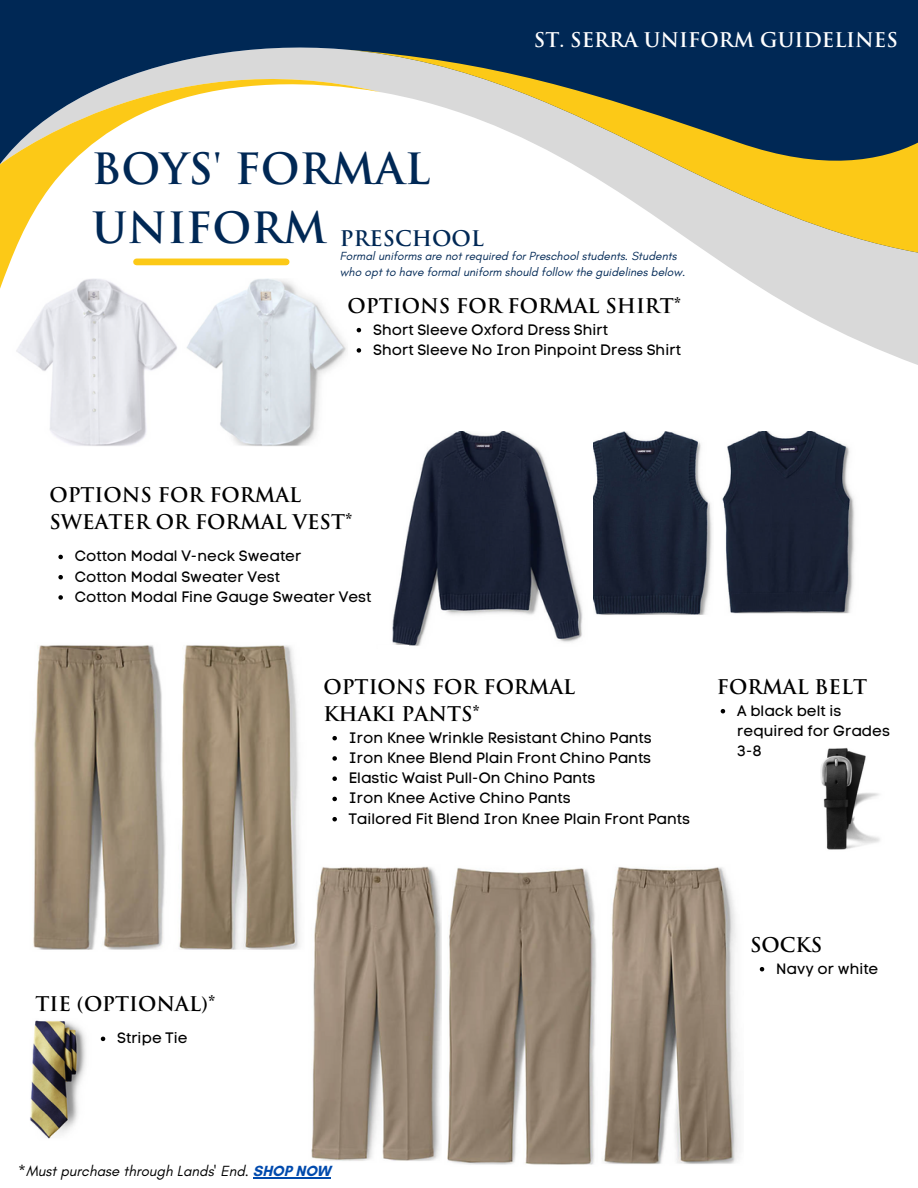
<style>
.page{position:relative;width:918px;height:1188px;background:#fff}
.page>*{position:absolute;margin:0;border:0;box-sizing:border-box;transform-origin:0 0}
.t1{font:700 42px/58.5px "Trajan Pro";color:#002855}
.t2{font:700 21px "Trajan Pro";color:#002855}
.t3{font:700 19.8px/27px "Trajan Pro";color:#000}
.t4{font:700 19.8px "Trajan Pro";color:#fff}
.t5{font:15px/20.2px "Code Pro Normal LC";color:#000}
.t6{font:italic 15px "Glacial Indifference";color:#000}
.t7{font:italic 12px/16px "Glacial Indifference";color:#002855}
.s1{font-weight:700;font-style:normal;color:#004aad}
</style>
<div class="page">
<svg style="left:708px;top:253px;width:210px;height:112px;fill:#d9d9d9"></svg>
<div style="left:0;top:0;width:918px;height:49px;background:#002855"></div>
<svg style="left:0;top:39px;width:381px;height:250px"></svg>
<svg style="left:342px;top:49px;width:576px;height:204px"></svg>
<div style="left:137px;top:259px;width:149px;height:6px;background:#fcc917"></div>
<img style="left:12px;top:278px;width:350px;height:168px">
<img style="left:593px;top:431px;width:119px;height:184px">
<img style="left:392px;top:431px;width:191px;height:215px">
<img style="left:722px;top:431px;width:133px;height:183px">
<img style="left:33px;top:645px;width:133px;height:305px">
<img style="left:179px;top:645px;width:121px;height:305px">
<img style="left:311px;top:866px;width:131px;height:295px">
<img style="left:447px;top:868px;width:149px;height:297px">
<img style="left:602px;top:867px;width:137px;height:297px">
<svg style="left:332px;top:736px;width:5px;height:4px"></svg>
<svg style="left:332px;top:756px;width:5px;height:5px"></svg>
<svg style="left:332px;top:776px;width:5px;height:5px"></svg>
<svg style="left:332px;top:797px;width:5px;height:4px"></svg>
<svg style="left:332px;top:817px;width:5px;height:4px"></svg>
<img style="left:820px;top:748px;width:60px;height:102px">
<svg style="left:721px;top:709px;width:4px;height:4px"></svg>
<img style="left:30px;top:1020px;width:56px;height:119px">
<svg style="left:58px;top:555px;width:5px;height:4px"></svg>
<svg style="left:58px;top:575px;width:5px;height:4px"></svg>
<svg style="left:58px;top:595px;width:5px;height:5px"></svg>
<svg style="left:357px;top:328px;width:4px;height:4px"></svg>
<svg style="left:357px;top:348px;width:4px;height:5px"></svg>
<hr style="left:253px;top:1177px;width:78px;height:1px;background:#004aad">
<svg style="left:760px;top:967px;width:4px;height:4px"></svg>
<svg style="left:101px;top:1037px;width:4px;height:4px"></svg>
<h3 class="t4" style="left:534px;top:32px;width:366px">ST. SERRA UNIFORM GUIDELINES</h3>
<h1 class="t1" style="left:92px;top:144px;width:340px">BOYS' FORMAL<br>UNIFORM</h1>
<h2 class="t2" style="left:340px;top:230px;width:145px">PRESCHOOL</h2>
<p class="t7" style="left:340px;top:247px;width:347px">Formal uniforms are not required for Preschool students. Students who opt to have formal uniform should follow the guidelines below.</p>
<h3 class="t3" style="left:348px;top:295px;width:335px">OPTIONS FOR FORMAL SHIRT*</h3>
<p class="t5" style="left:373px;top:319px;width:309px">Short Sleeve Oxford Dress Shirt<br>Short Sleeve No Iron Pinpoint Dress Shirt</p>
<h3 class="t3" style="left:49px;top:483px;width:305px">OPTIONS FOR FORMAL<br>SWEATER OR FORMAL VEST*</h3>
<p class="t5" style="left:75px;top:546px;width:298px">Cotton Modal V-neck Sweater<br>Cotton Modal Sweater Vest<br>Cotton Modal Fine Gauge Sweater Vest</p>
<h3 class="t3" style="left:323px;top:676px;width:253px">OPTIONS FOR FORMAL<br>KHAKI PANTS*</h3>
<p class="t5" style="left:349px;top:727px;width:342px">Iron Knee Wrinkle Resistant Chino Pants<br>Iron Knee Blend Plain Front Chino Pants Elastic Waist Pull-On Chino Pants<br>Iron Knee Active Chino Pants<br>Tailored Fit Blend Iron Knee Plain Front Pants</p>
<h3 class="t3" style="left:717px;top:676px;width:152px">FORMAL BELT</h3>
<p class="t5" style="left:737px;top:700px;width:154px">A black belt is required for Grades<br>3-8</p>
<h3 class="t3" style="left:36px;top:992px;width:181px">TIE (OPTIONAL)*</h3>
<p class="t5" style="left:117px;top:1028px;width:72px">Stripe Tie</p>
<h3 class="t3" style="left:750px;top:934px;width:74px">SOCKS</h3>
<p class="t5" style="left:776px;top:958px;width:104px">Navy or white</p>
<p class="t6" style="left:18px;top:1162px;width:314px">*Must purchase through Lands' End. <span class="s1">SHOP NOW</span></p>
</div>
